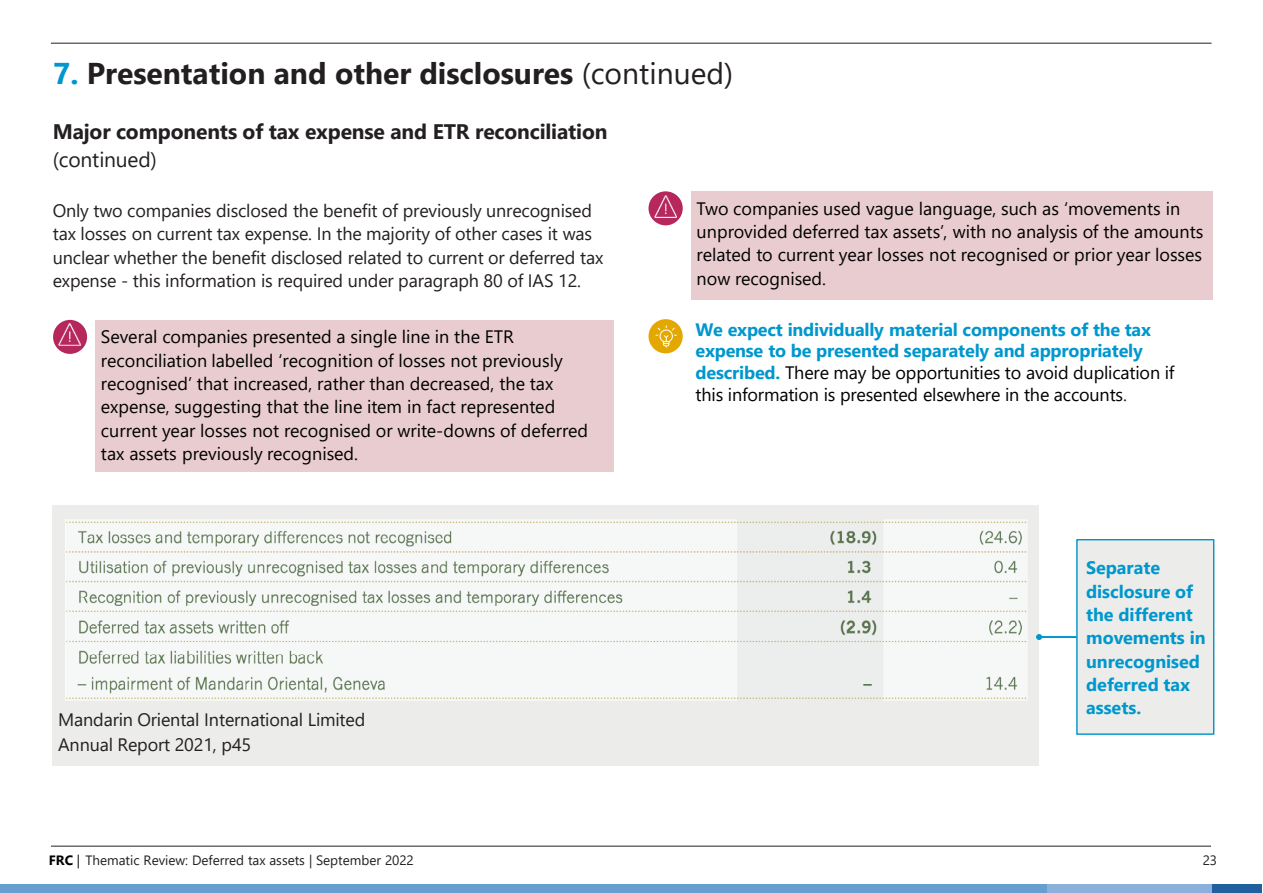
<style>
.page{position:relative;width:1263px;height:893px;background:#fff}
.page>*{position:absolute;margin:0;border:0;box-sizing:border-box;transform-origin:0 0}
.t1{font:700 30px "Segoe UI";color:#231f20}
.t2{font:700 21px/27.3px "Segoe UI";letter-spacing:-.005em;color:#231f22}
.t3{font:18px/23.4px "Segoe UI";color:#000}
.t4{font:18px/23.4px "Segoe UI";letter-spacing:-.01em;color:#231f22}
.t5{font:700 18px/23.4px "Segoe UI";letter-spacing:-.01em;color:#0097ce}
.t6{font:13.5px "Segoe UI";letter-spacing:-.005em;color:#231f20}
.s1{color:#0097ce}
.s2{font-weight:400}
.s3{font-weight:700;color:#000}
.s4{color:#000}
.s5{font-weight:400;color:#000}
.s6{font-weight:400;color:#231f22}
</style>
<div class="page">
<hr style="left:51px;top:43px;width:1161px;height:1px;background:#231f20">
<hr style="left:51px;top:846px;width:1160px;height:1px;background:#231f20">
<div style="left:0;top:884px;width:1047px;height:9px;background:#669ed0"></div>
<div style="left:1047px;top:884px;width:166px;height:9px;background:#8bb0dc"></div>
<div style="left:1213px;top:884px;width:49px;height:9px;background:#20609f"></div>
<div style="left:649px;top:191px;width:34px;height:34px;background:#b6285b;border-radius:50%"></div>
<img style="left:654px;top:195px;width:23px;height:22px">
<div style="left:691px;top:192px;width:521px;height:108px;background:#e9cccf"></div>
<div style="left:649px;top:319px;width:34px;height:34px;background:#e2a800;border-radius:50%"></div>
<img style="left:655px;top:326px;width:21px;height:22px">
<div style="left:53px;top:320px;width:34px;height:34px;background:#b6285b;border-radius:50%"></div>
<img style="left:59px;top:324px;width:22px;height:22px">
<div style="left:96px;top:320px;width:518px;height:151px;background:#e9cccf"></div>
<div style="left:53px;top:506px;width:986px;height:260px;background:#ececea"></div>
<img style="left:65px;top:519px;width:962px;height:182px">
<svg style="left:1036px;top:634px;width:40px;height:6px"></svg>
<div style="left:1077px;top:540px;width:137px;height:194px;background:#ececea"></div>
<div style="left:1076px;top:539px;width:138px;height:196px;border:1px solid #0097cd"></div>
<h2 class="t1" style="left:53px;top:51px;width:682px"><span class="s1">7.</span> Presentation and other disclosures <span class="s2">(continued)</span></h2>
<p class="t2" style="left:53px;top:117px;width:556px">Major components of tax expense and ETR reconciliation <span class="s2">(continued)</span></p>
<p class="t4" style="left:53px;top:198px;width:552px">Only two companies disclosed the benefit of previously unrecognised tax losses on current tax expense. In the majority of other cases it was unclear whether the benefit disclosed related to current or deferred tax expense - this information is required under paragraph 80 of IAS 12.</p>
<p class="t3" style="left:101px;top:324px;width:489px">Several companies presented a single line in the ETR reconciliation labelled ‘recognition of losses not previously recognised’ that increased, rather than decreased, the tax expense, suggesting that the line item in fact represented current year losses not recognised or write-downs of deferred tax assets previously recognised.</p>
<p class="t4" style="left:58px;top:707px;width:309px">Mandarin Oriental International Limited</p>
<p class="t4" style="left:58px;top:732px;width:195px">Annual Report 2021, p45</p>
<p class="t6" style="left:49px;top:851px;width:366px"><span class="s3">FRC</span> <span class="s4">|</span> Thematic Review: Deferred tax assets | September 2022</p>
<p class="t3" style="left:697px;top:195px;width:509px">Two companies used vague language, such as ‘movements in unprovided deferred tax assets’, with no analysis of the amounts related to current year losses not recognised or prior year losses now recognised.</p>
<p class="t5" style="left:696px;top:317px;width:481px;line-height:21.6px">We expect individually material components of the tax expense to be presented separately and appropriately described. <span class="s5">There may be opportunities to avoid duplication if this information is presented elsewhere in the accounts</span><span class="s6">.</span></p>
<p class="t5" style="left:1086px;top:555px;width:121px">Separate disclosure of the different movements in unrecognised deferred tax assets.</p>
<p class="t6" style="left:1203px;top:851px;width:16px">23</p>
</div>
